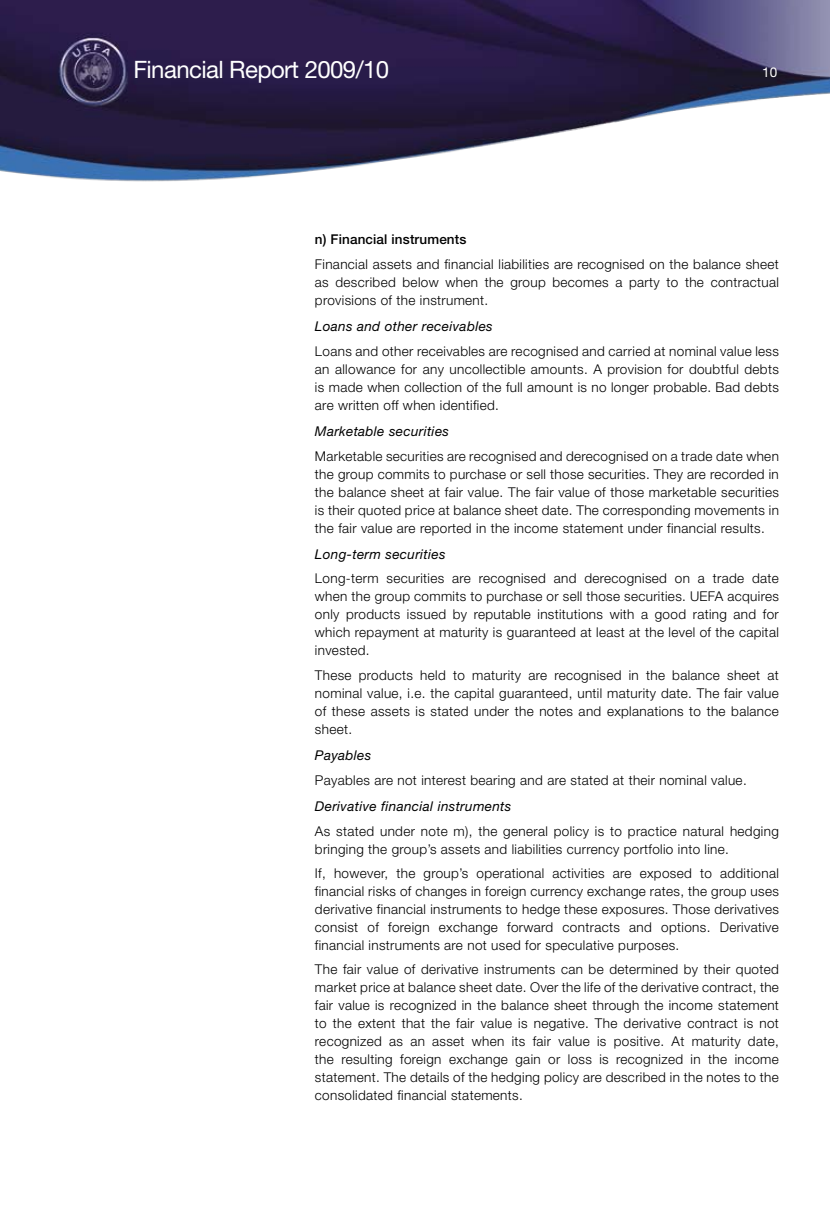
<style>
.page{position:relative;width:830px;height:1212px;background:#fff}
.page>*{position:absolute;margin:0;border:0;box-sizing:border-box;transform-origin:0 0}
.t1{font:24px "Helvetica Neue";letter-spacing:-.025em;color:#fff}
.t2{font:300 13.5px/18px "Helvetica Neue";letter-spacing:.025em;color:#000;text-align:justify}
.t3{font:italic 13.5px "Helvetica Neue";letter-spacing:.025em;color:#000}
.t4{font:500 13.5px "Helvetica Neue";letter-spacing:.01em;color:#000}
.t5{font:13.5px "Helvetica Neue";color:#fff}
</style>
<div class="page">
<img style="left:0;top:0;width:829px;height:182px">
<h1 class="t1" style="left:133px;top:55px;width:257px">Financial Report 2009/10</h1>
<p class="t5" style="left:761px;top:64px;width:17px">10</p>
<p class="t4" style="left:315px;top:232px;width:153px">n) Financial instruments</p>
<p class="t2" style="left:315px;top:255px;width:465px">Financial assets and financial liabilities are recognised on the balance sheet as described below when the group becomes a party to the contractual provisions of the instrument.</p>
<p class="t3" style="left:315px;top:318px;width:179px">Loans and other receivables</p>
<p class="t2" style="left:315px;top:342px;width:465px">Loans and other receivables are recognised and carried at nominal value less an allowance for any uncollectible amounts. A provision for doubtful debts is made when collection of the full amount is no longer probable. Bad debts are written off when identified.</p>
<p class="t3" style="left:315px;top:423px;width:135px">Marketable securities</p>
<p class="t2" style="left:315px;top:446px;width:465px">Marketable securities are recognised and derecognised on a trade date when the group commits to purchase or sell those securities. They are recorded in the balance sheet at fair value. The fair value of those marketable securities is their quoted price at balance sheet date. The corresponding movements in the fair value are reported in the income statement under financial results.</p>
<p class="t3" style="left:315px;top:546px;width:132px">Long-term securities</p>
<p class="t2" style="left:315px;top:569px;width:465px">Long-term securities are recognised and derecognised on a trade date when the group commits to purchase or sell those securities. UEFA acquires only products issued by reputable institutions with a good rating and for which repayment at maturity is guaranteed at least at the level of the capital invested.</p>
<p class="t2" style="left:315px;top:666px;width:465px">These products held to maturity are recognised in the balance sheet at nominal value, i.e. the capital guaranteed, until maturity date. The fair value of these assets is stated under the notes and explanations to the balance sheet.</p>
<p class="t3" style="left:315px;top:747px;width:58px">Payables</p>
<p class="t2" style="left:315px;top:770px;width:433px">Payables are not interest bearing and are stated at their nominal value.</p>
<p class="t3" style="left:315px;top:798px;width:198px">Derivative financial instruments</p>
<p class="t2" style="left:315px;top:821px;width:465px">As stated under note m), the general policy is to practice natural hedging bringing the group’s assets and liabilities currency portfolio into line.</p>
<p class="t2" style="left:315px;top:864px;width:465px">If, however, the group’s operational activities are exposed to additional financial risks of changes in foreign currency exchange rates, the group uses derivative financial instruments to hedge these exposures. Those derivatives consist of foreign exchange forward contracts and options. Derivative financial instruments are not used for speculative purposes.</p>
<p class="t2" style="left:315px;top:960px;width:465px">The fair value of derivative instruments can be determined by their quoted market price at balance sheet date. Over the life of the derivative contract, the fair value is recognized in the balance sheet through the income statement to the extent that the fair value is negative. The derivative contract is not recognized as an asset when its fair value is positive. At maturity date, the resulting foreign exchange gain or loss is recognized in the income statement. The details of the hedging policy are described in the notes to the consolidated financial statements.</p>
</div>
